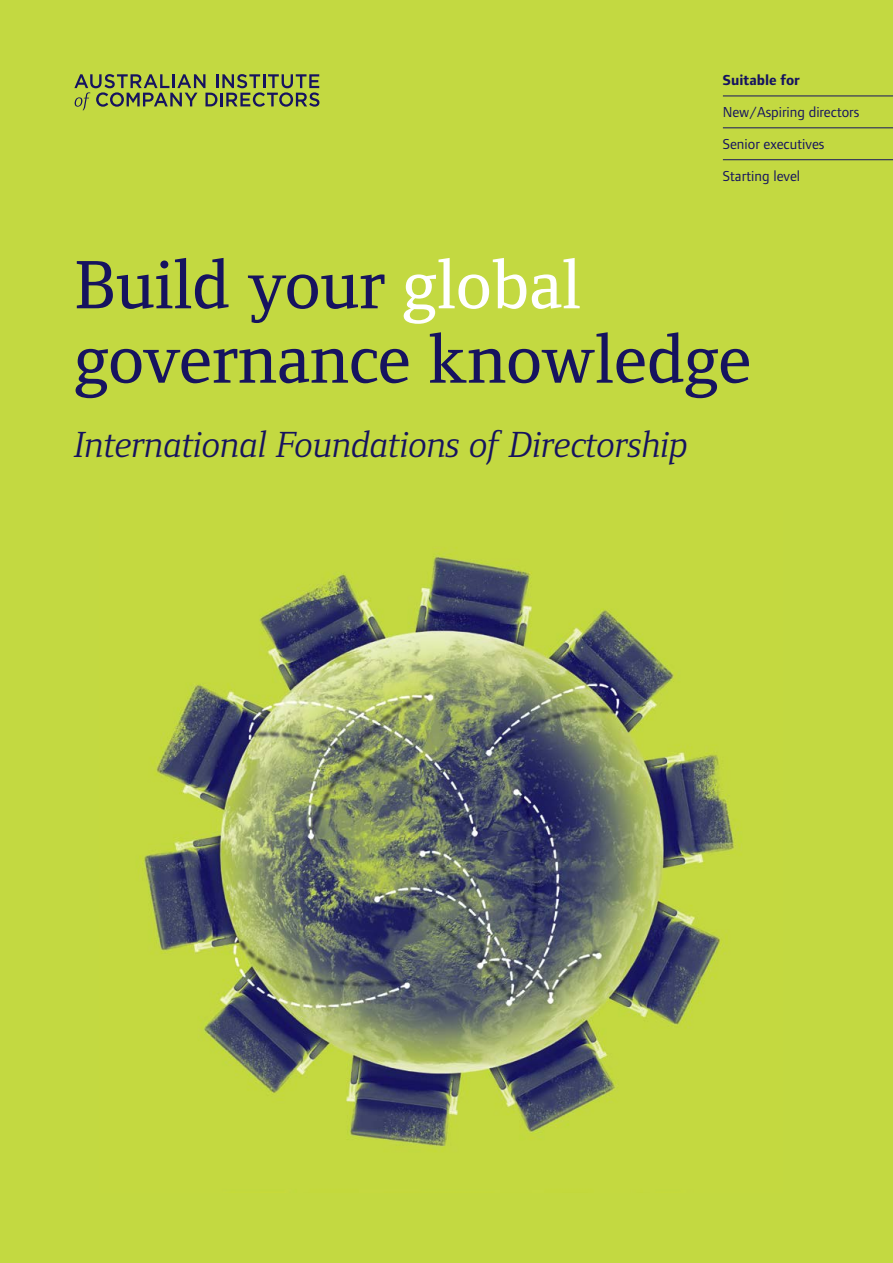
<style>
.page{position:relative;width:893px;height:1263px;background:#c3d941}
.page>*{position:absolute;margin:0;border:0;box-sizing:border-box;transform-origin:0 0}
.t1{font:500 70.5px/74.4px "Foundry Form Serif";color:#16135f}
.t2{font:italic 37.5px "Foundry Form Serif";color:#16135f}
.t3{font:15px/32px "Foundry Form Sans";color:#16135f}
.t4{font:700 15px "Foundry Form Sans";color:#16135f}
.s1{color:#fff}
</style>
<div class="page">
<img style="left:139px;top:553px;width:601px;height:599px">
<svg style="left:74px;top:74px;width:245px;height:37px"></svg>
<hr style="left:723px;top:96px;width:170px;height:1px;background:#16135f">
<hr style="left:723px;top:128px;width:170px;height:1px;background:#16135f">
<hr style="left:723px;top:159px;width:170px;height:1px;background:#16135f">
<p class="t4" style="left:723px;top:71px;width:78px">Suitable for</p>
<p class="t3" style="left:723px;top:96px;width:138px">New/Aspiring directors<br>Senior executives<br>Starting level</p>
<h1 class="t1" style="left:74px;top:248px;width:678px">Build your <span class="s1">global </span>governance knowledge</h1>
<h2 class="t2" style="left:74px;top:424px;width:616px">International Foundations of Directorship</h2>
</div>
